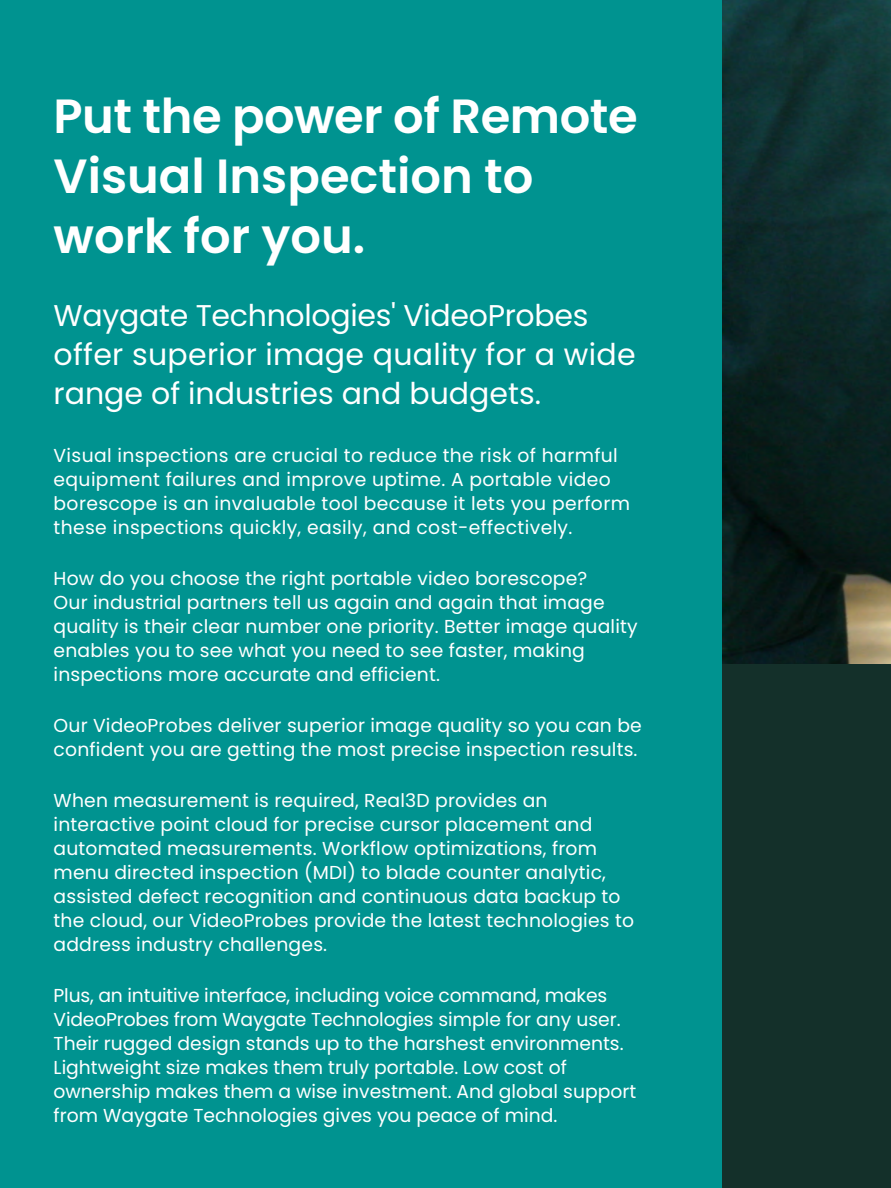
<style>
.page{position:relative;width:891px;height:1188px;background:#fff}
.page>*{position:absolute;margin:0;border:0;box-sizing:border-box;transform-origin:0 0}
.t1{font:600 48px/60px "Poppins";color:#fff}
.t2{font:30px/39px "Poppins";color:#fff}
.t3{font:18.75px/24px "Poppins";letter-spacing:.01em;color:#fff}
</style>
<div class="page">
<img style="left:722px;top:0;width:169px;height:664px">
<div style="left:722px;top:664px;width:169px;height:524px;background:#14302a"></div>
<div style="left:0;top:0;width:722px;height:1188px;background:#009390"></div>
<h1 class="t1" style="left:54px;top:87px;width:586px">Put the power of Remote<br>Visual Inspection to work for you.</h1>
<h2 class="t2" style="left:54px;top:296px;width:584px">Waygate Technologies' VideoProbes offer superior image quality for a wide range of industries and budgets.</h2>
<p class="t3" style="left:54px;top:443px;width:578px">Visual inspections are crucial to reduce the risk of harmful equipment failures and improve uptime. A portable video borescope is an invaluable tool because it lets you perform these inspections quickly, easily, and cost-effectively.</p>
<p class="t3" style="left:54px;top:566px;width:586px">How do you choose the right portable video borescope?<br>Our industrial partners tell us again and again that image quality is their clear number one priority. Better image quality enables you to see what you need to see faster, making inspections more accurate and efficient.</p>
<p class="t3" style="left:54px;top:713px;width:590px">Our VideoProbes deliver superior image quality so you can be confident you are getting the most precise inspection results.</p>
<p class="t3" style="left:54px;top:788px;width:582px">When measurement is required, Real3D provides an interactive point cloud for precise cursor placement and automated measurements. Workflow optimizations, from menu directed inspection (MDI) to blade counter analytic, assisted defect recognition and continuous data backup to the cloud, our VideoProbes provide the latest technologies to address industry challenges.</p>
<p class="t3" style="left:54px;top:983px;width:584px">Plus, an intuitive interface, including voice command, makes VideoProbes from Waygate Technologies simple for any user.<br>Their rugged design stands up to the harshest environments.<br>Lightweight size makes them truly portable. Low cost of ownership makes them a wise investment. And global support from Waygate Technologies gives you peace of mind.</p>
</div>
